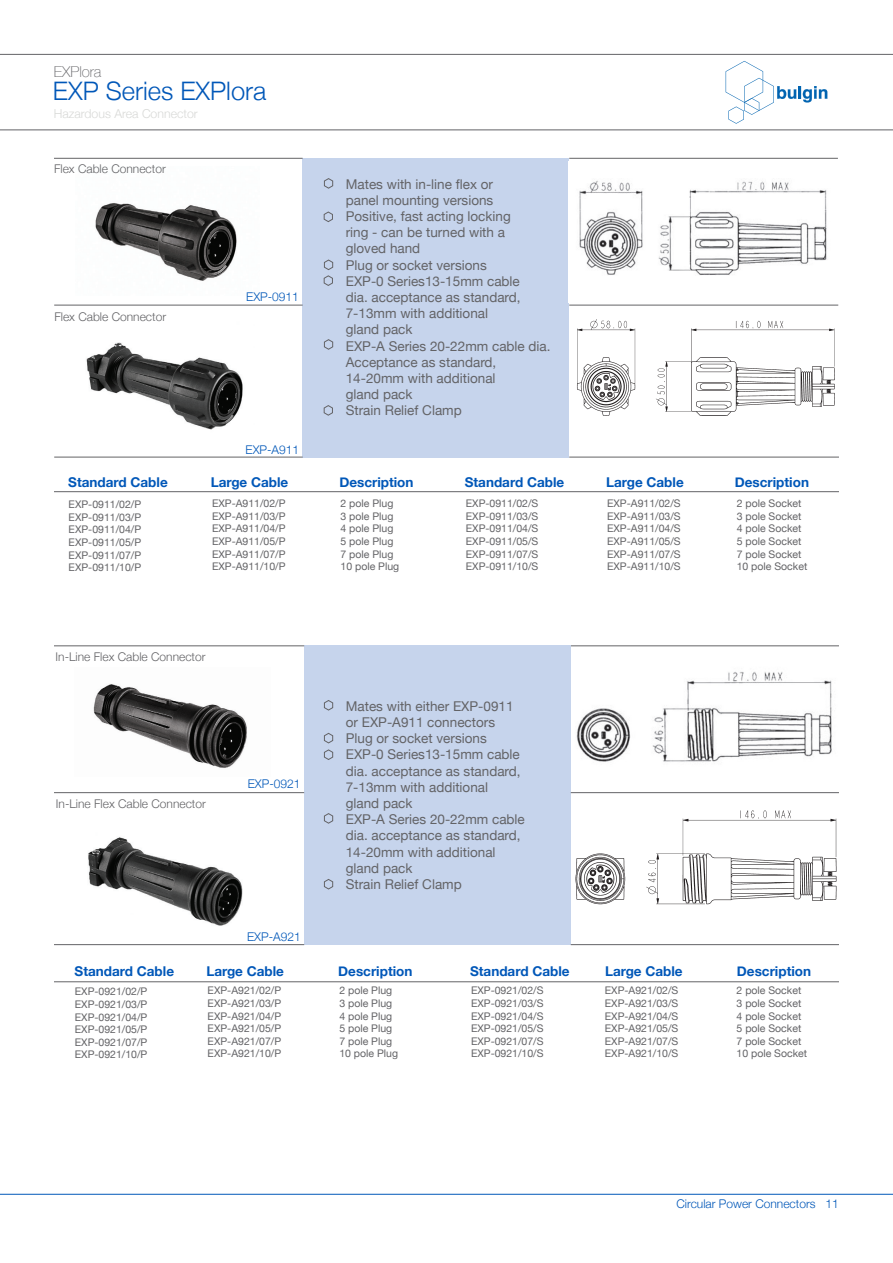
<style>
.page{position:relative;width:893px;height:1263px;background:#fff}
.page>*{position:absolute;margin:0;border:0;box-sizing:border-box;transform-origin:0 0}
.t1{font:300 25.5px "Helvetica Neue";color:#0057b8}
.t2{font:100 15px "Helvetica Neue";color:#636366}
.t3{font:13.5px "Helvetica Neue";color:#636366}
.t4{font:700 13.5px "Helvetica Neue";color:#0057b8}
.t5{font:300 12.3px "Helvetica Neue";color:#d8d9d7}
.t6{font:300 12px "Helvetica Neue";color:#636366}
.t7{font:300 12px "Helvetica Neue";color:#0057b8}
.t8{font:10.5px/12.6px "Helvetica Neue";color:#636366;text-align:justify}
</style>
<div class="page">
<svg style="left:726px;top:61px;width:101px;height:63px"></svg>
<hr style="left:0;top:54px;width:893px;height:1px;background:#636366">
<hr style="left:0;top:129px;width:893px;height:1px;background:#636366">
<hr style="left:0;top:1194px;width:893px;height:1px;background:#0057b8">
<img style="left:574px;top:671px;width:264px;height:123px">
<div style="left:303px;top:158px;width:266px;height:299px;background:#c6d4ec"></div>
<img style="left:88px;top:837px;width:155px;height:89px">
<img style="left:93px;top:684px;width:154px;height:84px">
<img style="left:86px;top:342px;width:157px;height:88px">
<img style="left:95px;top:203px;width:142px;height:78px">
<hr style="left:569px;top:158px;width:269px;height:1px;background:#636366">
<hr style="left:54px;top:305px;width:249px;height:1px;background:#636366">
<hr style="left:569px;top:305px;width:269px;height:1px;background:#636366">
<hr style="left:569px;top:457px;width:270px;height:1px;background:#636366">
<hr style="left:54px;top:457px;width:249px;height:1px;background:#636366">
<svg style="left:324px;top:178px;width:10px;height:11px"></svg>
<svg style="left:323px;top:211px;width:10px;height:11px"></svg>
<svg style="left:323px;top:259px;width:11px;height:27px"></svg>
<svg style="left:324px;top:339px;width:10px;height:11px"></svg>
<svg style="left:323px;top:405px;width:10px;height:11px"></svg>
<hr style="left:571px;top:645px;width:268px;height:1px;background:#636366">
<div style="left:304px;top:645px;width:267px;height:300px;background:#c6d4ec"></div>
<hr style="left:54px;top:792px;width:250px;height:1px;background:#636366">
<hr style="left:571px;top:792px;width:268px;height:1px;background:#636366">
<hr style="left:571px;top:944px;width:268px;height:1px;background:#636366">
<hr style="left:54px;top:944px;width:250px;height:1px;background:#636366">
<svg style="left:324px;top:700px;width:10px;height:11px"></svg>
<svg style="left:324px;top:732px;width:10px;height:28px"></svg>
<svg style="left:324px;top:813px;width:10px;height:11px"></svg>
<svg style="left:324px;top:879px;width:10px;height:11px"></svg>
<hr style="left:54px;top:645px;width:250px;height:1px;background:#636366">
<hr style="left:54px;top:491px;width:785px;height:1px;background:#636366">
<hr style="left:54px;top:981px;width:785px;height:1px;background:#636366">
<hr style="left:54px;top:158px;width:249px;height:1px;background:#636366">
<img style="left:577px;top:319px;width:258px;height:97px">
<img style="left:575px;top:810px;width:262px;height:95px">
<img style="left:568px;top:162px;width:259px;height:140px">
<p class="t2" style="left:54px;top:60px;width:49px">EXPlora</p>
<p class="t1" style="left:53px;top:71px;width:215px">EXP Series EXPlora</p>
<p class="t5" style="left:54px;top:104px;width:146px">Hazardous Area Connector</p>
<p class="t6" style="left:54px;top:159px;width:113px">Flex Cable Connector</p>
<p class="t6" style="left:54px;top:307px;width:113px">Flex Cable Connector</p>
<p class="t7" style="left:246px;top:287px;width:54px">EXP-0911</p>
<p class="t4" style="left:68px;top:471px;width:101px">Standard Cable</p>
<p class="t8" style="left:69px;top:499px;width:74px">EXP-0911/02/P</p>
<p class="t8" style="left:69px;top:511px;width:74px">EXP-0911/03/P</p>
<p class="t8" style="left:69px;top:524px;width:74px">EXP-0911/04/P</p>
<p class="t8" style="left:69px;top:536px;width:74px">EXP-0911/05/P</p>
<p class="t8" style="left:69px;top:549px;width:74px">EXP-0911/07/P</p>
<p class="t8" style="left:69px;top:562px;width:74px">EXP-0911/10/P</p>
<p class="t7" style="left:246px;top:440px;width:55px">EXP-A911</p>
<p class="t4" style="left:211px;top:471px;width:79px">Large Cable</p>
<p class="t8" style="left:212px;top:498px;width:75px">EXP-A911/02/P</p>
<p class="t8" style="left:212px;top:510px;width:75px">EXP-A911/03/P EXP-A911/04/P EXP-A911/05/P</p>
<p class="t8" style="left:212px;top:548px;width:75px">EXP-A911/07/P<br>EXP-A911/10/P</p>
<p class="t6" style="left:56px;top:647px;width:152px">In-Line Flex Cable Connector</p>
<p class="t6" style="left:56px;top:794px;width:152px">In-Line Flex Cable Connector</p>
<p class="t7" style="left:248px;top:774px;width:54px">EXP-0921</p>
<p class="t7" style="left:247px;top:927px;width:55px">EXP-A921</p>
<p class="t4" style="left:75px;top:960px;width:101px">Standard Cable</p>
<p class="t8" style="left:75px;top:986px;width:74px">EXP-0921/02/P</p>
<p class="t8" style="left:75px;top:998px;width:74px">EXP-0921/03/P</p>
<p class="t8" style="left:75px;top:1011px;width:74px">EXP-0921/04/P</p>
<p class="t8" style="left:75px;top:1024px;width:74px">EXP-0921/05/P</p>
<p class="t8" style="left:75px;top:1036px;width:74px">EXP-0921/07/P</p>
<p class="t8" style="left:75px;top:1049px;width:74px">EXP-0921/10/P</p>
<p class="t4" style="left:206px;top:960px;width:79px">Large Cable</p>
<p class="t8" style="left:208px;top:985px;width:75px">EXP-A921/02/P</p>
<p class="t8" style="left:208px;top:997px;width:75px">EXP-A921/03/P EXP-A921/04/P EXP-A921/05/P</p>
<p class="t8" style="left:208px;top:1035px;width:75px">EXP-A921/07/P<br>EXP-A921/10/P</p>
<p class="t3" style="left:346px;top:174px;width:149px">Mates with in-line flex or</p>
<p class="t3" style="left:346px;top:190px;width:149px">panel mounting versions</p>
<p class="t3" style="left:346px;top:206px;width:167px">Positive, fast acting locking</p>
<p class="t3" style="left:346px;top:223px;width:161px">ring - can be turned with a</p>
<p class="t3" style="left:346px;top:239px;width:76px">gloved hand</p>
<p class="t3" style="left:346px;top:255px;width:143px">Plug or socket versions</p>
<p class="t3" style="left:346px;top:271px;width:176px">EXP-0 Series13-15mm cable</p>
<p class="t3" style="left:346px;top:287px;width:176px">dia. acceptance as standard,</p>
<p class="t3" style="left:346px;top:304px;width:144px">7-13mm with additional</p>
<p class="t3" style="left:346px;top:320px;width:68px">gland pack</p>
<p class="t3" style="left:346px;top:336px;width:206px">EXP-A Series 20-22mm cable dia.</p>
<p class="t3" style="left:346px;top:352px;width:152px">Acceptance as standard,</p>
<p class="t3" style="left:346px;top:368px;width:151px">14-20mm with additional</p>
<p class="t3" style="left:346px;top:385px;width:68px">gland pack</p>
<p class="t3" style="left:346px;top:401px;width:118px">Strain Relief Clamp</p>
<p class="t4" style="left:339px;top:471px;width:76px">Description</p>
<p class="t8" style="left:341px;top:498px;width:54px">2 pole Plug</p>
<p class="t8" style="left:341px;top:510px;width:54px">3 pole Plug</p>
<p class="t8" style="left:341px;top:523px;width:54px">4 pole Plug</p>
<p class="t8" style="left:341px;top:535px;width:54px">5 pole Plug</p>
<p class="t8" style="left:341px;top:548px;width:54px">7 pole Plug</p>
<p class="t8" style="left:341px;top:561px;width:60px">10 pole Plug</p>
<p class="t4" style="left:465px;top:471px;width:101px">Standard Cable</p>
<p class="t8" style="left:466px;top:498px;width:74px">EXP-0911/02/S</p>
<p class="t8" style="left:466px;top:510px;width:74px">EXP-0911/03/S</p>
<p class="t8" style="left:466px;top:523px;width:74px">EXP-0911/04/S</p>
<p class="t8" style="left:466px;top:535px;width:74px">EXP-0911/05/S</p>
<p class="t8" style="left:466px;top:548px;width:74px">EXP-0911/07/S</p>
<p class="t8" style="left:466px;top:561px;width:74px">EXP-0911/10/S</p>
<p class="t4" style="left:606px;top:471px;width:79px">Large Cable</p>
<p class="t8" style="left:607px;top:498px;width:75px">EXP-A911/02/S</p>
<p class="t8" style="left:607px;top:510px;width:75px">EXP-A911/03/S</p>
<p class="t8" style="left:607px;top:523px;width:75px">EXP-A911/04/S</p>
<p class="t8" style="left:607px;top:535px;width:75px">EXP-A911/05/S</p>
<p class="t8" style="left:607px;top:548px;width:75px">EXP-A911/07/S</p>
<p class="t8" style="left:607px;top:561px;width:75px">EXP-A911/10/S</p>
<p class="t3" style="left:346px;top:696px;width:169px">Mates with either EXP-0911</p>
<p class="t3" style="left:346px;top:712px;width:151px">or EXP-A911 connectors</p>
<p class="t3" style="left:346px;top:729px;width:143px">Plug or socket versions</p>
<p class="t3" style="left:346px;top:745px;width:176px">EXP-0 Series13-15mm cable</p>
<p class="t3" style="left:346px;top:761px;width:176px">dia. acceptance as standard,</p>
<p class="t3" style="left:346px;top:777px;width:144px">7-13mm with additional</p>
<p class="t3" style="left:346px;top:793px;width:68px">gland pack</p>
<p class="t3" style="left:346px;top:810px;width:181px">EXP-A Series 20-22mm cable</p>
<p class="t3" style="left:346px;top:826px;width:176px">dia. acceptance as standard,</p>
<p class="t3" style="left:346px;top:842px;width:151px">14-20mm with additional</p>
<p class="t3" style="left:346px;top:858px;width:68px">gland pack</p>
<p class="t3" style="left:346px;top:874px;width:118px">Strain Relief Clamp</p>
<p class="t4" style="left:338px;top:960px;width:76px">Description</p>
<p class="t8" style="left:339px;top:985px;width:54px">2 pole Plug</p>
<p class="t8" style="left:339px;top:997px;width:54px">3 pole Plug</p>
<p class="t8" style="left:339px;top:1010px;width:54px">4 pole Plug</p>
<p class="t8" style="left:339px;top:1023px;width:54px">5 pole Plug</p>
<p class="t8" style="left:339px;top:1035px;width:54px">7 pole Plug</p>
<p class="t8" style="left:339px;top:1048px;width:60px">10 pole Plug</p>
<p class="t4" style="left:470px;top:960px;width:101px">Standard Cable</p>
<p class="t8" style="left:471px;top:985px;width:74px">EXP-0921/02/S</p>
<p class="t8" style="left:471px;top:997px;width:74px">EXP-0921/03/S</p>
<p class="t8" style="left:471px;top:1010px;width:74px">EXP-0921/04/S</p>
<p class="t8" style="left:471px;top:1023px;width:74px">EXP-0921/05/S</p>
<p class="t8" style="left:471px;top:1035px;width:74px">EXP-0921/07/S</p>
<p class="t8" style="left:471px;top:1048px;width:74px">EXP-0921/10/S</p>
<p class="t4" style="left:605px;top:960px;width:79px">Large Cable</p>
<p class="t8" style="left:605px;top:985px;width:75px">EXP-A921/02/S</p>
<p class="t8" style="left:605px;top:997px;width:75px">EXP-A921/03/S</p>
<p class="t8" style="left:605px;top:1010px;width:75px">EXP-A921/04/S</p>
<p class="t8" style="left:605px;top:1023px;width:75px">EXP-A921/05/S</p>
<p class="t8" style="left:605px;top:1035px;width:75px">EXP-A921/07/S</p>
<p class="t8" style="left:605px;top:1048px;width:75px">EXP-A921/10/S</p>
<p class="t4" style="left:735px;top:471px;width:76px">Description</p>
<p class="t8" style="left:737px;top:498px;width:66px">2 pole Socket</p>
<p class="t8" style="left:737px;top:510px;width:66px">3 pole Socket</p>
<p class="t8" style="left:737px;top:523px;width:66px">4 pole Socket</p>
<p class="t8" style="left:737px;top:535px;width:66px">5 pole Socket</p>
<p class="t8" style="left:737px;top:548px;width:66px">7 pole Socket</p>
<p class="t8" style="left:737px;top:561px;width:72px">10 pole Socket</p>
<p class="t4" style="left:737px;top:960px;width:76px">Description</p>
<p class="t8" style="left:737px;top:985px;width:66px">2 pole Socket</p>
<p class="t8" style="left:737px;top:997px;width:66px">3 pole Socket</p>
<p class="t8" style="left:737px;top:1010px;width:66px">4 pole Socket</p>
<p class="t8" style="left:737px;top:1023px;width:66px">5 pole Socket</p>
<p class="t8" style="left:737px;top:1035px;width:66px">7 pole Socket</p>
<p class="t8" style="left:737px;top:1048px;width:72px">10 pole Socket</p>
<p class="t7" style="left:676px;top:1194px;width:164px">Circular Power Connectors 11</p>
</div>
